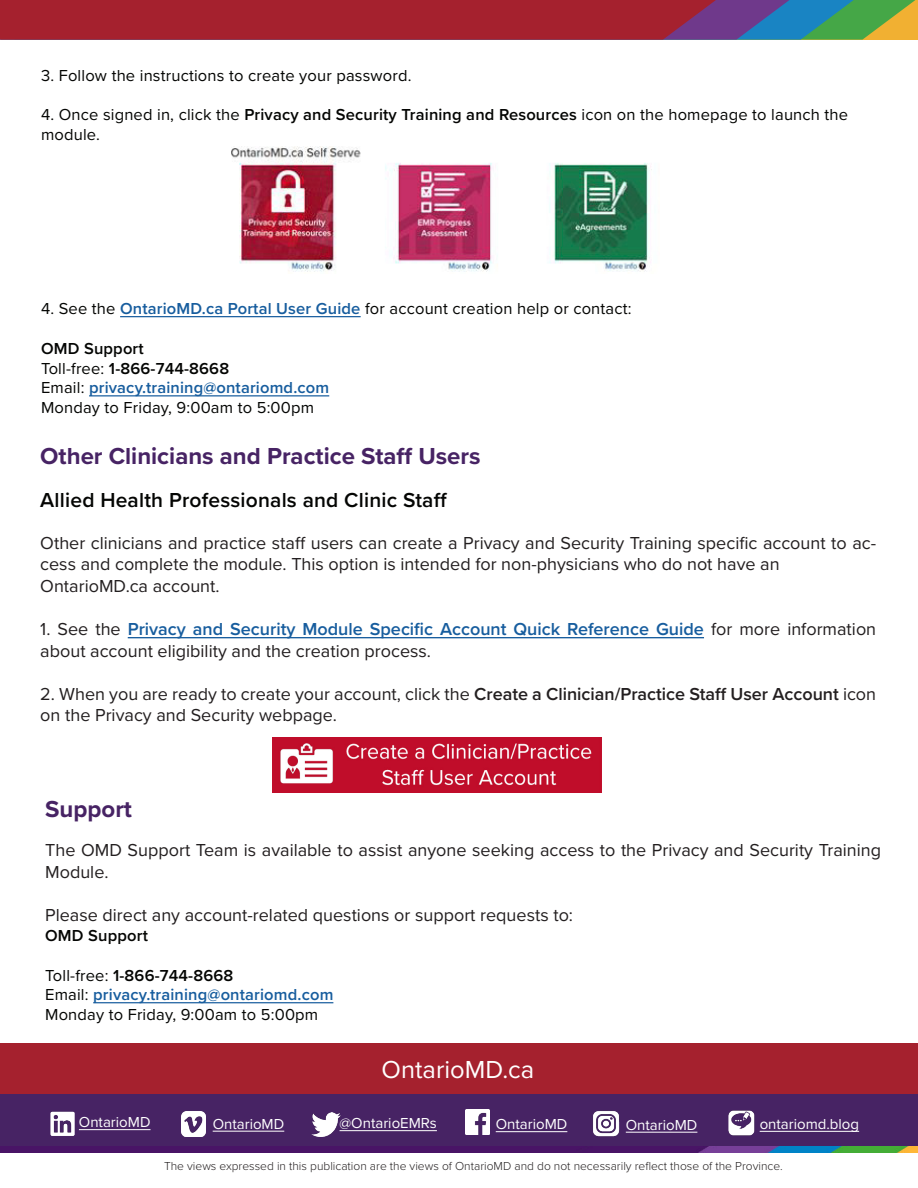
<style>
.page{position:relative;width:918px;height:1188px;background:#fff}
.page>*{position:absolute;margin:0;border:0;box-sizing:border-box;transform-origin:0 0}
.t1{font:25.5px "Proxima Nova";color:#fff}
.t2{font:700 24px "Proxima Nova";color:#472364}
.t3{font:600 21px "Proxima Nova";letter-spacing:.01em;color:#040503}
.t4{font:18px/21.6px "Proxima Nova";color:#231f20}
.t5{font:16.5px "Proxima Nova";letter-spacing:.01em;color:#040503}
.t6{font:600 16.5px "Proxima Nova";letter-spacing:.01em;color:#175d9e}
.t7{font:600 16.5px "Proxima Nova";letter-spacing:.01em;color:#040503}
.t8{font:15px "Proxima Nova";color:#fff}
.Smallish_Type{font:300 12px "Proxima Nova";color:#231f20}
.s1{font-weight:600}
.s2{font-weight:600;color:#175d9e}
.s3{font-weight:400}
.s4{font-weight:400;color:#040503}
</style>
<div class="page">
<svg style="left:0;top:0;width:915px;height:40px;background:#923742"></svg>
<div style="left:0;top:1044px;width:918px;height:58px;background:#a5212e"></div>
<img style="left:0;top:1146px;width:918px;height:7px">
<div style="left:0;top:1095px;width:918px;height:51px;background:#472364"></div>
<hr style="left:79px;top:1129px;width:72px;height:1px;background:#fff">
<img style="left:50px;top:1111px;width:25px;height:25px">
<img style="left:312px;top:1112px;width:28px;height:24px">
<img style="left:729px;top:1110px;width:25px;height:26px">
<hr style="left:760px;top:1131px;width:99px;height:1px;background:#fff">
<hr style="left:340px;top:1130px;width:97px;height:1px;background:#fff">
<hr style="left:213px;top:1131px;width:71px;height:1px;background:#fff">
<img style="left:181px;top:1112px;width:24px;height:24px">
<img style="left:465px;top:1110px;width:25px;height:24px">
<hr style="left:496px;top:1131px;width:71px;height:1px;background:#fff">
<img style="left:593px;top:1111px;width:27px;height:25px">
<hr style="left:626px;top:1132px;width:71px;height:1px;background:#fff">
<img style="left:231px;top:146px;width:421px;height:126px">
<hr style="left:120px;top:316px;width:241px;height:1px;background:#175d9e">
<hr style="left:89px;top:395px;width:240px;height:1px;background:#175d9e">
<hr style="left:128px;top:637px;width:576px;height:1px;background:#175d9e">
<img style="left:272px;top:738px;width:330px;height:55px">
<hr style="left:93px;top:1002px;width:240px;height:1px;background:#175d9e">
<p class="t5" style="left:41px;top:63px;width:372px">3. Follow the instructions to create your password.</p>
<p class="t5" style="left:41px;top:102px;width:809px">4. Once signed in, click the <span class="s1">Privacy and Security Training and Resources</span> icon on the homepage to launch the</p>
<p class="t5" style="left:41px;top:122px;width:61px">module.</p>
<p class="t5" style="left:41px;top:296px;width:592px">4. See the <span class="s2">OntarioMD.ca Portal User Guide</span> for account creation help or contact:</p>
<p class="t7" style="left:41px;top:336px;width:104px">OMD Support</p>
<p class="t7" style="left:41px;top:356px;width:190px"><span class="s3">Toll-free:</span> 1-866-744-8668</p>
<p class="t6" style="left:41px;top:376px;width:290px"><span class="s4">Email:</span> privacy.training@ontariomd.com</p>
<p class="t5" style="left:41px;top:395px;width:275px">Monday to Friday, 9:00am to 5:00pm</p>
<p class="t2" style="left:40px;top:438px;width:442px">Other Clinicians and Practice Staff Users</p>
<p class="t3" style="left:40px;top:485px;width:408px">Allied Health Professionals and Clinic Staff</p>
<p class="t4" style="left:40px;top:531px;width:837px">Other clinicians and practice staff users can create a Privacy and Security Training specific account to ac&shy;cess and complete the module. This option is intended for non-physicians who do not have an</p>
<p class="t4" style="left:40px;top:574px;width:181px">OntarioMD.ca account.</p>
<p class="t4" style="left:40px;top:617px;width:837px">1. See the <span class="s2">Privacy and Security Module Specific Account Quick Reference Guide</span> for more information about account eligibility and the creation process.</p>
<p class="t4" style="left:40px;top:682px;width:837px">2. When you are ready to create your account, click the <span class="s1">Create a Clinician/Practice Staff User Account</span> icon on the Privacy and Security webpage.</p>
<p class="t2" style="left:45px;top:791px;width:88px">Support</p>
<p class="t4" style="left:45px;top:839px;width:837px">The OMD Support Team is available to assist anyone seeking access to the Privacy and Security Training<br>Module.</p>
<p class="t4" style="left:45px;top:904px;width:529px">Please direct any account-related questions or support requests to:</p>
<p class="t7" style="left:45px;top:923px;width:104px">OMD Support</p>
<p class="t7" style="left:45px;top:963px;width:190px"><span class="s3">Toll-free:</span> 1-866-744-8668</p>
<p class="t6" style="left:45px;top:983px;width:290px"><span class="s4">Email:</span> privacy.training@ontariomd.com</p>
<p class="t5" style="left:45px;top:1002px;width:275px">Monday to Friday, 9:00am to 5:00pm</p>
<p class="t1" style="left:382px;top:1051px;width:154px">OntarioMD.ca</p>
<p class="t8" style="left:79px;top:1111px;width:73px">OntarioMD</p>
<p class="t8" style="left:213px;top:1113px;width:73px">OntarioMD</p>
<p class="t8" style="left:340px;top:1112px;width:99px">@OntarioEMRs</p>
<p class="t8" style="left:496px;top:1113px;width:73px">OntarioMD</p>
<p class="t8" style="left:626px;top:1114px;width:73px">OntarioMD</p>
<p class="t8" style="left:760px;top:1113px;width:101px">ontariomd.blog</p>
<p class="Smallish_Type" style="left:164px;top:1157px;width:620px">The views expressed in this publication are the views of OntarioMD and do not necessarily reflect those of the Province.</p>
</div>
